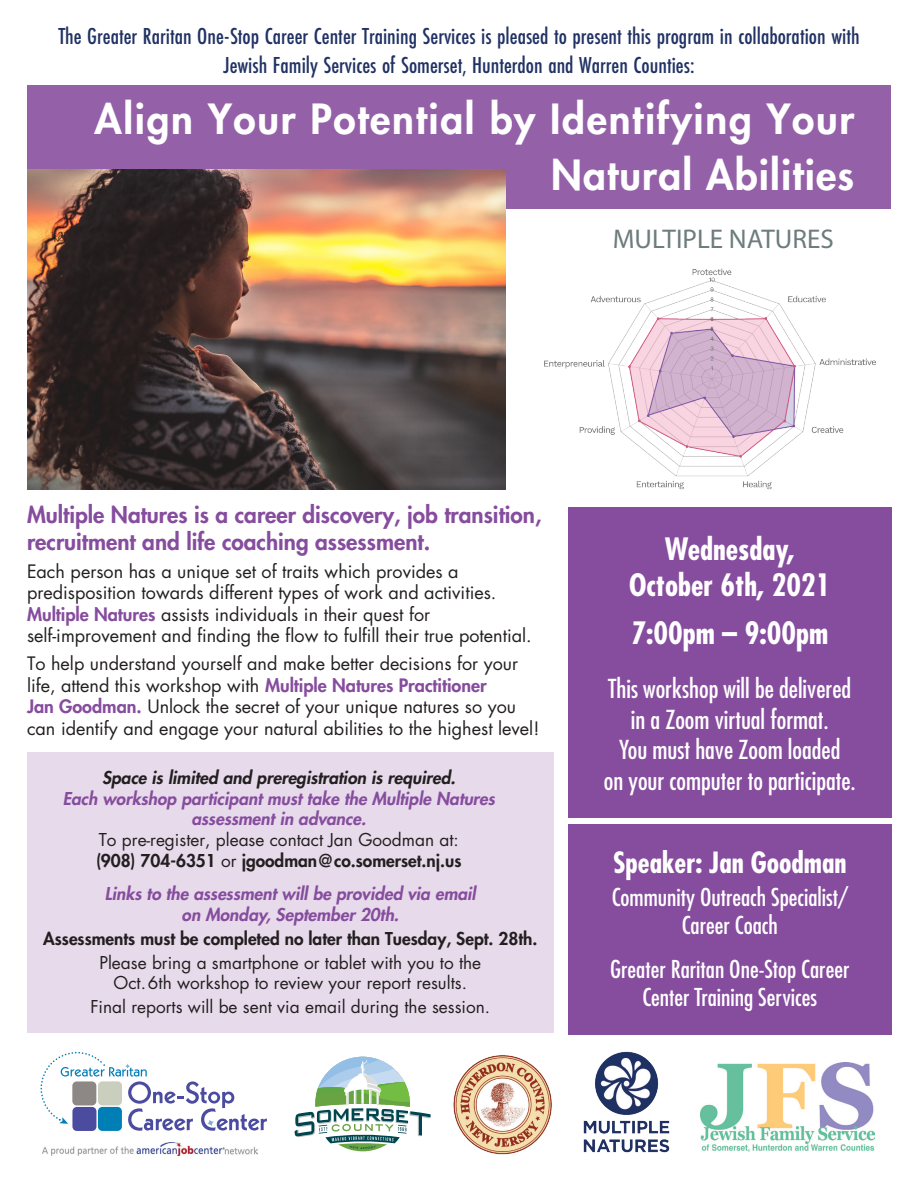
<style>
.page{position:relative;width:918px;height:1188px;background:#fff}
.page>*{position:absolute;margin:0;border:0;box-sizing:border-box;transform-origin:0 0}
.t1{font:800 40.5px/55.5px "Futura Std";letter-spacing:.04em;color:#fff;text-align:right}
.t2{font:700 condensed 30px/36px "Futura Std";color:#fff;text-align:center}
.t3{font:700 condensed 28.5px "Futura Std";color:#fff}
.t4{font:27.15px "Myriad Pro";color:#6e7c7c}
.t5{font:condensed 25.5px/30.6px "Futura Std";color:#fff;text-align:center}
.t6{font:500 24px/28.8px "Futura PT Cond";color:#203164;text-align:center}
.t7{font:condensed 24px/28.5px "Futura Std";color:#fff;text-align:center}
.t8{font:800 22.5px/27px "Futura Std";color:#864c9e}
.t9{font:18px/21.6px "Futura Std";color:#231f20}
.t10{font:17.25px/20.7px "Futura Std";color:#231f20}
.t11{font:italic 800 17.25px/20.7px "Futura Std";color:#864c9e;text-align:center}
.t12{font:800 17.25px "Futura Std";color:#231f20}
.t13{font:italic 800 17.25px "Futura Std";color:#231f20}
.s1{font-weight:800;color:#864c9e}
.s2{font-weight:800}
</style>
<div class="page">
<div style="left:568px;top:824px;width:324px;height:211px;background:#864c9e"></div>
<div style="left:568px;top:507px;width:324px;height:311px;background:#864c9e"></div>
<div style="left:27px;top:85px;width:864px;height:123px;background:#9461a9"></div>
<svg style="left:40px;top:1051px;width:227px;height:80px"></svg>
<img style="left:42px;top:1143px;width:216px;height:12px">
<img style="left:453px;top:1055px;width:99px;height:100px">
<svg style="left:294px;top:1056px;width:137px;height:96px"></svg>
<img style="left:700px;top:1062px;width:174px;height:89px">
<img style="left:544px;top:268px;width:332px;height:222px">
<img style="left:583px;top:1051px;width:87px;height:102px">
<img style="left:27px;top:170px;width:479px;height:319px">
<div style="left:27px;top:753px;width:527px;height:280px;background:#e7dbeb"></div>
<h3 class="t6" style="left:58px;top:22px;width:803px">The Greater Raritan One-Stop Career Center Training Services is pleased to present this program in collaboration with<br>Jewish Family Services of Somerset, Hunterdon and Warren Counties:</h3>
<h1 class="t1" style="left:95px;top:92px;width:761px">Align Your Potential by Identifying Your<br>Natural Abilities</h1>
<h3 class="t4" style="left:613px;top:222px;width:222px">MULTIPLE NATURES</h3>
<p class="t8" style="left:27px;top:501px;width:516px">Multiple Natures is a career discovery, job transition, recruitment and life coaching assessment.</p>
<p class="t9" style="left:27px;top:560px;width:506px">Each person has a unique set of traits which provides a predisposition towards different types of work and activities.<br><span class="s1">Multiple Natures</span> assists individuals in their quest for self-improvement and finding the flow to fulfill their true potential.</p>
<p class="t9" style="left:27px;top:653px;width:514px">To help understand yourself and make better decisions for your life, attend this workshop with <span class="s1">Multiple Natures Practitioner<br>Jan Goodman.</span> Unlock the secret of your unique natures so you can identify and engage your natural abilities to the highest level!</p>
<p class="t13" style="left:102px;top:767px;width:355px">Space is limited and preregistration is required.</p>
<p class="t11" style="left:63px;top:788px;width:434px">Each workshop participant must take the Multiple Natures assessment in advance.</p>
<p class="t10" style="left:96px;top:830px;width:367px">To pre-register, please contact Jan Goodman at: <span class="s2">(908) 704-6351</span> or <span class="s2">jgoodman@co.somerset.nj.us</span></p>
<p class="t11" style="left:105px;top:884px;width:372px">Links to the assessment will be provided via email on Monday, September 20th.</p>
<p class="t12" style="left:43px;top:928px;width:496px">Assessments must be completed no later than Tuesday, Sept. 28th.</p>
<p class="t10" style="left:99px;top:952px;width:383px;text-align:center">Please bring a smartphone or tablet with you to the<br>Oct.6th workshop to review your report results.</p>
<p class="t10" style="left:90px;top:996px;width:401px">Final reports will be sent via email during the session.</p>
<h2 class="t2" style="left:629px;top:531px;width:203px">Wednesday,<br>October 6th, 2021</h2>
<h2 class="t2" style="left:631px;top:615px;width:198px">7:00pm – 9:00pm</h2>
<h3 class="t5" style="left:604px;top:673px;width:254px">This workshop will be delivered in a Zoom virtual format.<br>You must have Zoom loaded<br>on your computer to participate.</h3>
<h3 class="t3" style="left:613px;top:845px;width:235px">Speaker: Jan Goodman</h3>
<h3 class="t7" style="left:612px;top:883px;width:238px">Community Outreach Specialist/<br>Career Coach</h3>
<h3 class="t7" style="left:610px;top:955px;width:241px">Greater Raritan One-Stop Career<br>Center Training Services</h3>
</div>
